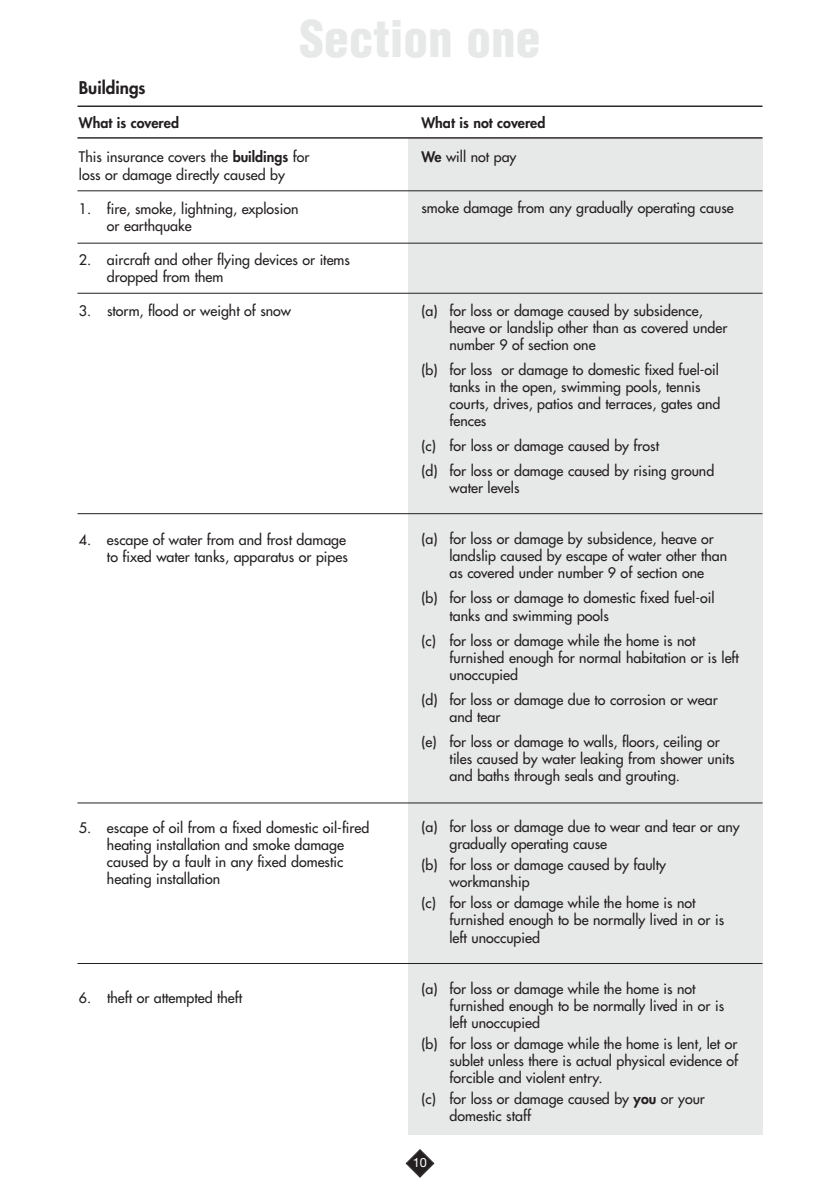
<style>
.page{position:relative;width:840px;height:1191px;background:#fff}
.page>*{position:absolute;margin:0;border:0;box-sizing:border-box;transform-origin:0 0}
.t1{font:900 condensed 49.2px "Helvetica";color:#e7e8e8}
.t2{font:800 17px "Futura";color:#231f20}
.t3{font:14.2px/17px "Futura";color:#231f20}
.t4{font:800 14.2px "Futura";color:#231f20}
.t5{font:12.8px "Helvetica Neue";color:#fff}
.s1{font-weight:800}
</style>
<div class="page">
<div style="left:407px;top:138px;width:355px;height:996px;background:#e7e8e8"></div>
<svg style="left:405px;top:1149px;width:29px;height:29px"></svg>
<hr style="left:77px;top:106px;width:685px;height:1px;background:#231f20">
<hr style="left:77px;top:137px;width:685px;height:2px;background:#231f20">
<hr style="left:77px;top:190px;width:685px;height:1px;background:#231f20">
<hr style="left:77px;top:243px;width:685px;height:1px;background:#231f20">
<hr style="left:77px;top:293px;width:685px;height:1px;background:#231f20">
<hr style="left:77px;top:513px;width:685px;height:1px;background:#231f20">
<hr style="left:77px;top:802px;width:685px;height:1px;background:#231f20">
<hr style="left:77px;top:963px;width:685px;height:1px;background:#231f20">
<h1 class="t1" style="left:299px;top:20px;width:242px">Section one</h1>
<p class="t2" style="left:79px;top:80px;width:68px">Buildings</p>
<p class="t4" style="left:79px;top:116px;width:102px">What is covered</p>
<p class="t3" style="left:79px;top:150px;width:232px">This insurance covers the <span class="s1">buildings</span> for loss or damage directly caused by</p>
<p class="t3" style="left:107px;top:201px;width:193px;text-indent:-28px">1. fire, smoke, lightning, explosion or earthquake</p>
<p class="t3" style="left:107px;top:252px;width:244px;text-indent:-28px">2. aircraft and other flying devices or items dropped from them</p>
<p class="t3" style="left:79px;top:303px;width:214px">3. storm, flood or weight of snow</p>
<p class="t3" style="left:79px;top:532px;width:270px;text-align:right">4. escape of water from and frost damage to fixed water tanks, apparatus or pipes</p>
<p class="t3" style="left:107px;top:819px;width:264px;text-indent:-28px">5. escape of oil from a fixed domestic oil-fired heating installation and smoke damage caused by a fault in any fixed domestic heating installation</p>
<p class="t3" style="left:79px;top:990px;width:165px">6. theft or attempted theft</p>
<p class="t4" style="left:421px;top:116px;width:125px">What is not covered</p>
<p class="t3" style="left:421px;top:149px;width:96px"><span class="s1">We</span> will not pay</p>
<p class="t3" style="left:421px;top:200px;width:314px">smoke damage from any gradually operating cause</p>
<p class="t3" style="left:449px;top:303px;width:279px;text-indent:-28px">(a) for loss or damage caused by subsidence, heave or landslip other than as covered under number 9 of section one</p>
<p class="t3" style="left:449px;top:362px;width:272px;text-indent:-28px">(b) for loss or damage to domestic fixed fuel-oil tanks in the open, swimming pools, tennis courts, drives, patios and terraces, gates and fences</p>
<p class="t3" style="left:421px;top:434px;width:294px;line-height:25px">(c) for loss or damage caused by frost<br>(d) for loss or damage caused by rising ground</p>
<p class="t3" style="left:449px;top:480px;width:71px">water levels</p>
<p class="t3" style="left:449px;top:531px;width:279px;text-indent:-28px">(a) for loss or damage by subsidence, heave or landslip caused by escape of water other than as covered under number 9 of section one</p>
<p class="t3" style="left:449px;top:590px;width:266px;text-indent:-28px">(b) for loss or damage to domestic fixed fuel-oil tanks and swimming pools</p>
<p class="t3" style="left:449px;top:633px;width:291px;text-indent:-28px">(c) for loss or damage while the home is not furnished enough for normal habitation or is left unoccupied</p>
<p class="t3" style="left:449px;top:692px;width:269px;text-indent:-28px">(d) for loss or damage due to corrosion or wear and tear</p>
<p class="t3" style="left:449px;top:734px;width:286px;text-indent:-28px">(e) for loss or damage to walls, floors, ceiling or tiles caused by water leaking from shower units and baths through seals and grouting.</p>
<p class="t3" style="left:449px;top:819px;width:291px;text-indent:-28px">(a) for loss or damage due to wear and tear or any gradually operating cause</p>
<p class="t3" style="left:449px;top:857px;width:218px;text-indent:-28px">(b) for loss or damage caused by faulty workmanship</p>
<p class="t3" style="left:449px;top:895px;width:276px;text-indent:-28px">(c) for loss or damage while the home is not furnished enough to be normally lived in or is left unoccupied</p>
<p class="t3" style="left:449px;top:981px;width:276px;text-indent:-28px">(a) for loss or damage while the home is not furnished enough to be normally lived in or is left unoccupied</p>
<p class="t3" style="left:449px;top:1036px;width:290px;text-align:justify;text-indent:-28px">(b) for loss or damage while the home is lent, let or sublet unless there is actual physical evidence of forcible and violent entry.</p>
<p class="t3" style="left:449px;top:1091px;width:257px;text-indent:-28px">(c) for loss or damage caused by <span class="s1">you</span> or your domestic staff</p>
<p class="t5" style="left:412px;top:1158px;width:16px">10</p>
</div>
